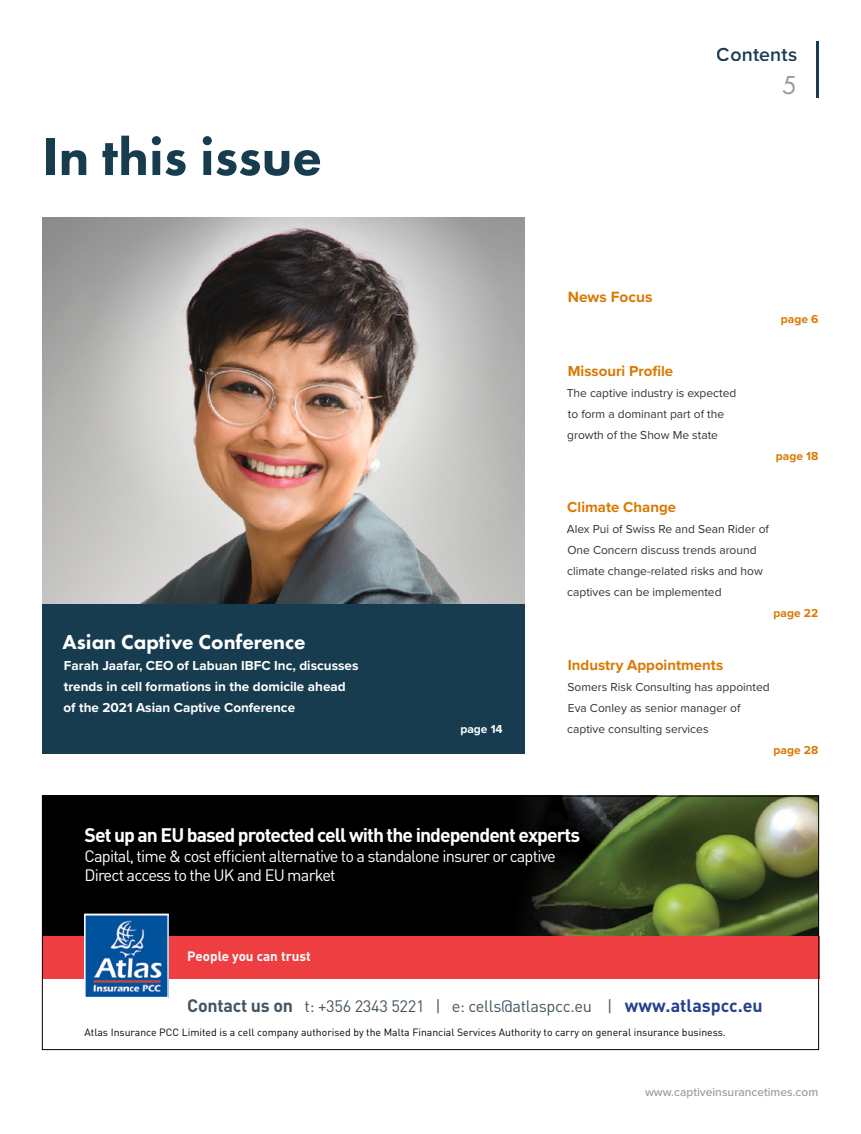
<style>
.page{position:relative;width:861px;height:1134px;background:#fff}
.page>*{position:absolute;margin:0;border:0;box-sizing:border-box;transform-origin:0 0}
.t1{font:800 54px "Futura PT";color:#173c4f}
.t2{font:27px "Futura PT";color:#999}
.t3{font:800 21px "Futura PT";color:#fff}
.t4{font:600 19.5px "Proxima Nova";letter-spacing:.01em;color:#173c4f}
.t5{font:700 19.35px "DIN Pro";letter-spacing:-.05em;color:#fff}
.t6{font:16.35px/19.6px "DIN Pro";letter-spacing:-.05em;color:#fff}
.t7{font:16.35px "DIN Pro";letter-spacing:-.02em;color:#455560}
.t8{font:700 15.45px "Proxima Nova";color:#da7900}
.t9{font:700 15px "Proxima Nova";color:#da7900}
.t10{font:700 13.5px/21px "Proxima Nova";color:#fff}
.t11{font:700 13.35px "DIN Pro";color:#fff}
.Body_Text{font:12px/21px "Proxima Nova";color:#333}
.t12{font:500 12px "Proxima Nova";color:#999}
.t13{font:700 12px "Proxima Nova";color:#da7900}
.t14{font:700 12px "Proxima Nova";color:#fff}
.t15{font:10.5px "DIN Pro";color:#000}
.s1{font-weight:700;font-size:17.85px}
.s2{font-weight:700;font-size:17.85px;color:#25408f}
</style>
<div class="page">
<div style="left:42px;top:603px;width:482px;height:151px;background:#173c4f"></div>
<img style="left:42px;top:217px;width:482px;height:386px">
<hr style="left:817px;top:41px;width:2px;height:57px;background:#173c4f">
<img style="left:44px;top:798px;width:773px;height:138px">
<div style="left:42px;top:936px;width:777px;height:42px;background:#ef3e42"></div>
<img style="left:86px;top:916px;width:81px;height:80px">
<div style="left:84px;top:914px;width:85px;height:84px;border:1px solid #fff"></div>
<div style="left:42px;top:796px;width:777px;height:254px;border:1px solid #000"></div>
<h3 class="t4" style="left:717px;top:40px;width:82px">Contents</h3>
<p class="t1" style="left:42px;top:123px;width:281px">In this issue</p>
<p class="t3" style="left:63px;top:629px;width:244px">Asian Captive Conference</p>
<p class="t10" style="left:64px;top:654px;width:296px">Farah Jaafar, CEO of Labuan IBFC Inc, discusses trends in cell formations in the domicile ahead of the 2021 Asian Captive Conference</p>
<h2 class="t2" style="left:782px;top:69px;width:17px">5</h2>
<p class="t14" style="left:460px;top:720px;width:44px">page 14</p>
<p class="t8" style="left:568px;top:286px;width:86px">News Focus</p>
<p class="t9" style="left:568px;top:360px;width:107px">Missouri Profile</p>
<p class="Body_Text" style="left:567px;top:382px;width:171px">The captive industry is expected to form a dominant part of the growth of the Show Me state</p>
<p class="t13" style="left:781px;top:310px;width:39px">page 6</p>
<p class="t13" style="left:776px;top:447px;width:44px">page 18</p>
<p class="t9" style="left:567px;top:496px;width:110px">Climate Change</p>
<p class="Body_Text" style="left:567px;top:518px;width:203px">Alex Pui of Swiss Re and Sean Rider of One Concern discuss trends around climate change-related risks and how captives can be implemented</p>
<p class="t13" style="left:774px;top:604px;width:46px">page 22</p>
<p class="t9" style="left:568px;top:654px;width:157px">Industry Appointments</p>
<p class="Body_Text" style="left:567px;top:676px;width:204px">Somers Risk Consulting has appointed<br>Eva Conley as senior manager of captive consulting services</p>
<p class="t13" style="left:774px;top:741px;width:46px">page 28</p>
<p class="t5" style="left:85px;top:822px;width:497px">Set up an EU based protected cell with the independent experts</p>
<p class="t6" style="left:85px;top:845px;width:473px">Capital, time &amp; cost efficient alternative to a standalone insurer or captive<br>Direct access to the UK and EU market</p>
<p class="t11" style="left:187px;top:948px;width:125px">People you can trust</p>
<p class="t7" style="left:187px;top:995px;width:577px"><span class="s1">Contact us on</span> t: +356 2343 5221 | e: cells@atlaspcc.eu | <span class="s2">www.atlaspcc.eu</span></p>
<p class="t15" style="left:85px;top:1025px;width:643px">Atlas Insurance PCC Limited is a cell company authorised by the Malta Financial Services Authority to carry on general insurance business.</p>
<p class="t12" style="left:645px;top:1083px;width:175px">www.captiveinsurancetimes.com</p>
</div>
